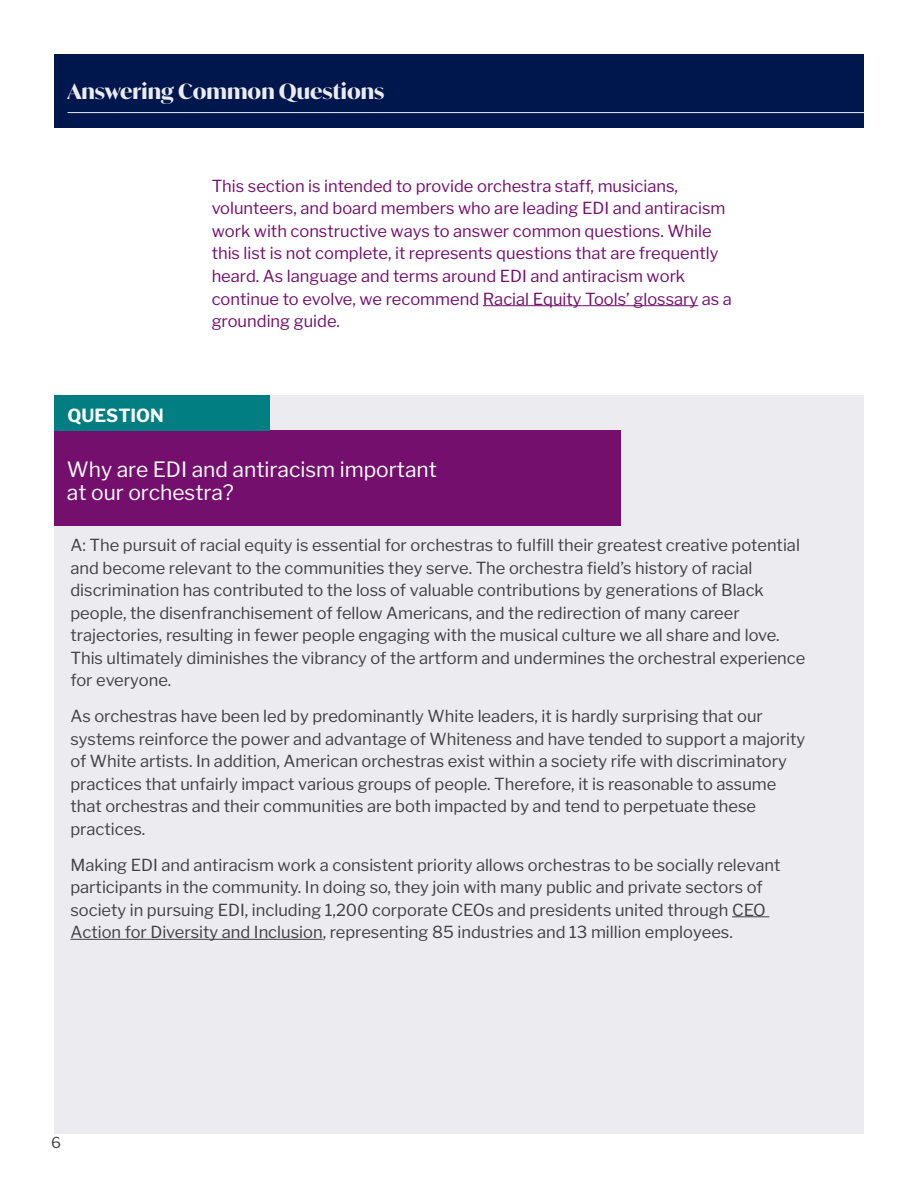
<style>
.page{position:relative;width:918px;height:1188px;background:#fff}
.page>*{position:absolute;margin:0;border:0;box-sizing:border-box;transform-origin:0 0}
.t1{font:21px/22.5px "Libre Franklin";color:#fff}
.t2{font:700 21px "Ivy Mode";color:#ebebf0}
.t3{font:700 18px "Libre Franklin";color:#fff}
.t4{font:16.5px/22.5px "Libre Franklin";color:#414042}
.t5{font:16.5px/22.5px "Libre Franklin";color:#740f6d}
.t6{font:15px "Libre Franklin";color:#414042}
</style>
<div class="page">
<div style="left:54px;top:395px;width:810px;height:739px;background:#ebebf0"></div>
<hr style="left:483px;top:305px;width:215px;height:1px;background:#740f6d">
<hr style="left:732px;top:916px;width:37px;height:1px;background:#414042">
<hr style="left:70px;top:939px;width:253px;height:1px;background:#414042">
<div style="left:54px;top:430px;width:567px;height:96px;background:#740f6d"></div>
<div style="left:54px;top:395px;width:216px;height:36px;background:#007e81"></div>
<div style="left:54px;top:54px;width:810px;height:73px;background:#00174d"></div>
<hr style="left:68px;top:112px;width:796px;height:1px;background:#ebebf0">
<p class="t2" style="left:68px;top:77px;width:318px">Answering Common Questions</p>
<p class="t3" style="left:68px;top:404px;width:98px">QUESTION</p>
<p class="t5" style="left:212px;top:175px;width:522px">This section is intended to provide orchestra staff, musicians, volunteers, and board members who are leading EDI and antiracism work with constructive ways to answer common questions. While this list is not complete, it represents questions that are frequently heard. As language and terms around EDI and antiracism work continue to evolve, we recommend Racial Equity Tools’ glossary as a grounding guide.</p>
<p class="t1" style="left:67px;top:458px;width:371px">Why are EDI and antiracism important at our orchestra?</p>
<p class="t4" style="left:70px;top:534px;width:737px">A: The pursuit of racial equity is essential for orchestras to fulfill their greatest creative potential and become relevant to the communities they serve. The orchestra field’s history of racial discrimination has contributed to the loss of valuable contributions by generations of Black people, the disenfranchisement of fellow Americans, and the redirection of many career trajectories, resulting in fewer people engaging with the musical culture we all share and love.<br>This ultimately diminishes the vibrancy of the artform and undermines the orchestral experience for everyone.</p>
<p class="t4" style="left:70px;top:705px;width:736px">As orchestras have been led by predominantly White leaders, it is hardly surprising that our systems reinforce the power and advantage of Whiteness and have tended to support a majority of White artists. In addition, American orchestras exist within a society rife with discriminatory practices that unfairly impact various groups of people. Therefore, it is reasonable to assume that orchestras and their communities are both impacted by and tend to perpetuate these practices.</p>
<p class="t4" style="left:70px;top:853px;width:712px">Making EDI and antiracism work a consistent priority allows orchestras to be socially relevant participants in the community. In doing so, they join with many public and private sectors of society in pursuing EDI, including 1,200 corporate CEOs and presidents united through CEO Action for Diversity and Inclusion, representing 85 industries and 13 million employees.</p>
<p class="t6" style="left:51px;top:1134px;width:11px">6</p>
</div>
